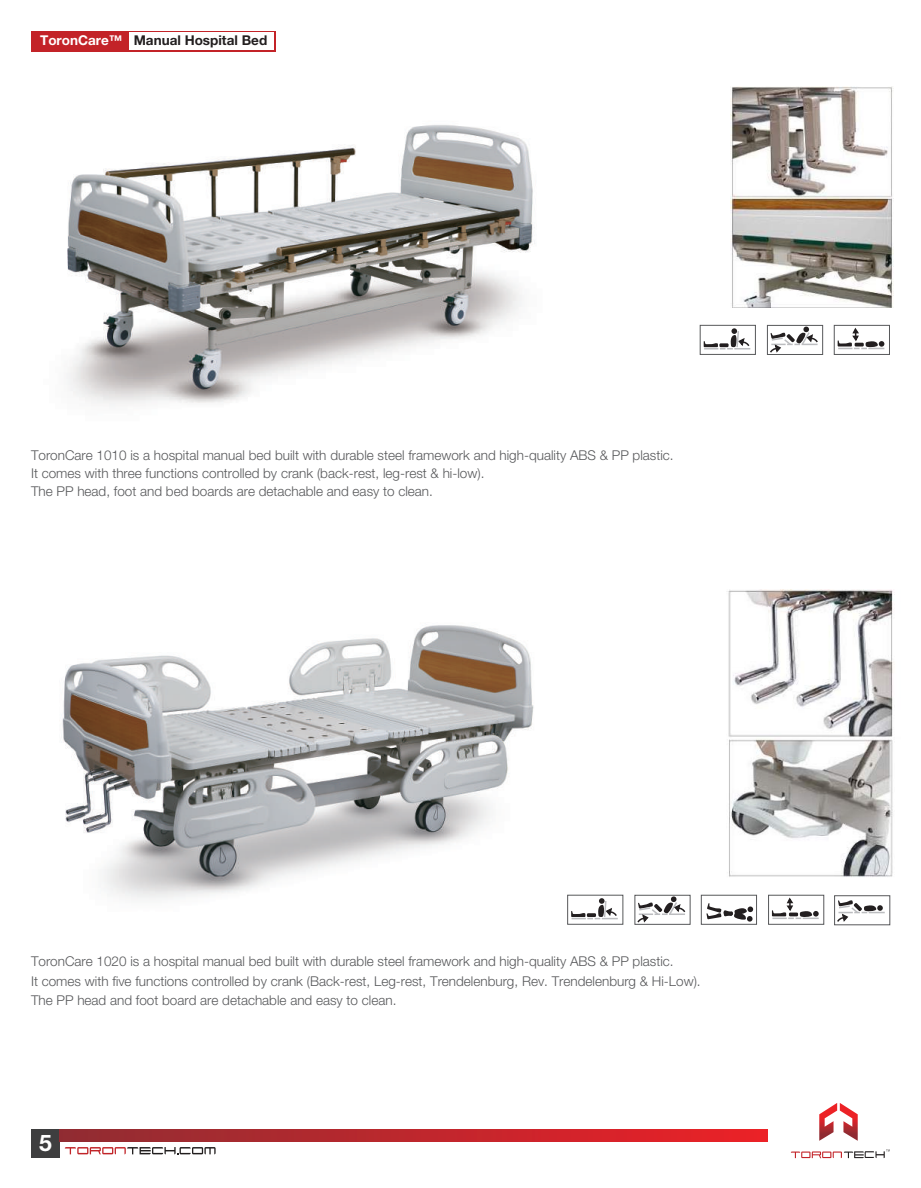
<style>
.page{position:relative;width:921px;height:1188px;background:#fff}
.page>*{position:absolute;margin:0;border:0;box-sizing:border-box;transform-origin:0 0}
.t1{font:700 22.95px "Helvetica Neue LT Std";color:#fff}
.t2{font:300 13.5px/18px "Helvetica Neue";color:#57585a}
.t3{font:700 13.5px "Helvetica Neue LT Pro";color:#231f20}
.s1{color:#fff}
</style>
<div class="page">
<img style="left:62px;top:625px;width:472px;height:274px">
<svg style="left:819px;top:1103px;width:38px;height:38px"></svg>
<svg style="left:791px;top:1149px;width:98px;height:9px"></svg>
<div style="left:31px;top:1129px;width:29px;height:29px;background:#3e3e3f"></div>
<svg style="left:65px;top:1147px;width:150px;height:7px"></svg>
<svg style="left:60px;top:1130px;width:707px;height:12px"></svg>
<img style="left:67px;top:125px;width:468px;height:281px">
<img style="left:730px;top:86px;width:163px;height:221px">
<div style="left:31px;top:31px;width:245px;height:21px;background:#c32328"></div>
<div style="left:129px;top:33px;width:144px;height:17px;background:#fff"></div>
<div style="left:833px;top:325px;width:56px;height:30px;background:#fff;border:1px solid #57585a"></div>
<div style="left:767px;top:325px;width:55px;height:30px;background:#fff;border:1px solid #57585a"></div>
<svg style="left:768px;top:326px;width:51px;height:28px"></svg>
<svg style="left:837px;top:326px;width:47px;height:23px"></svg>
<div style="left:699px;top:325px;width:56px;height:30px;background:#fff;border:1px solid #57585a"></div>
<svg style="left:703px;top:328px;width:47px;height:21px"></svg>
<div style="left:768px;top:895px;width:55px;height:30px;background:#fff;border:1px solid #57585a"></div>
<div style="left:701px;top:895px;width:55px;height:30px;background:#fff;border:1px solid #57585a"></div>
<div style="left:834px;top:896px;width:55px;height:29px;background:#fff;border:1px solid #57585a"></div>
<svg style="left:706px;top:903px;width:47px;height:19px"></svg>
<svg style="left:835px;top:900px;width:49px;height:23px"></svg>
<div style="left:634px;top:895px;width:56px;height:30px;background:#fff;border:1px solid #57585a"></div>
<svg style="left:636px;top:896px;width:50px;height:28px"></svg>
<svg style="left:771px;top:896px;width:47px;height:23px"></svg>
<div style="left:567px;top:895px;width:56px;height:30px;background:#fff;border:1px solid #57585a"></div>
<svg style="left:571px;top:898px;width:47px;height:21px"></svg>
<img style="left:727px;top:589px;width:166px;height:288px">
<p class="t3" style="left:40px;top:32px;width:228px"><span class="s1">ToronCare™</span> Manual Hospital Bed</p>
<p class="t2" style="left:31px;top:445px;width:644px">ToronCare 1010 is a hospital manual bed built with durable steel framework and high-quality ABS &amp; PP plastic.<br>It comes with three functions controlled by crank (back-rest, leg-rest &amp; hi-low).<br>The PP head, foot and bed boards are detachable and easy to clean.</p>
<p class="t2" style="left:31px;top:951px;width:671px;line-height:19.5px">ToronCare 1020 is a hospital manual bed built with durable steel framework and high-quality ABS &amp; PP plastic.<br>It comes with five functions controlled by crank (Back-rest, Leg-rest, Trendelenburg, Rev. Trendelenburg &amp; Hi-Low).<br>The PP head and foot board are detachable and easy to clean.</p>
<h1 class="t1" style="left:39px;top:1129px;width:14px">5</h1>
</div>
